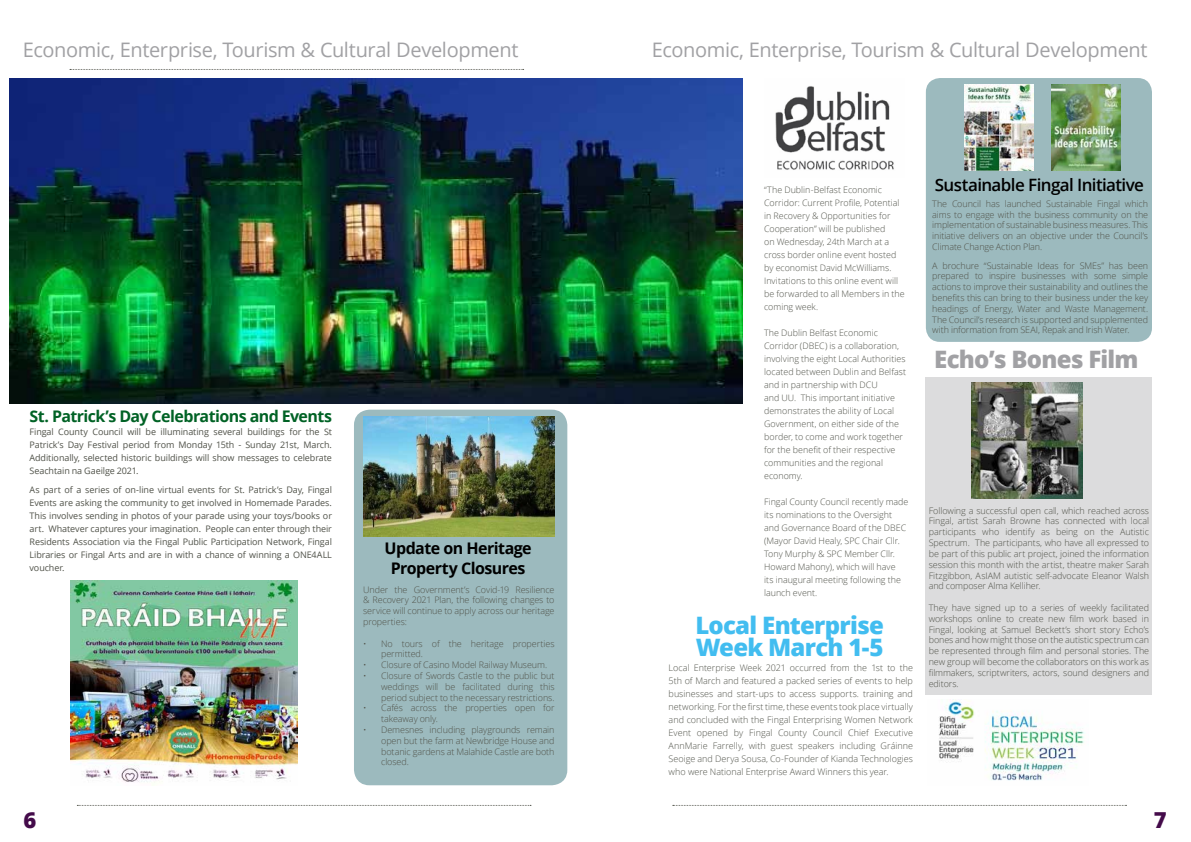
<style>
.page{position:relative;width:1191px;height:842px;background:#fff}
.page>*{position:absolute;margin:0;border:0;box-sizing:border-box;transform-origin:0 0}
.t1{font:800 24px/22px "Open Sans";letter-spacing:-.03em;color:#42bdf0}
.t2{font:800 24px "Open Sans";letter-spacing:-.03em;color:#a1a1a4}
.t3{font:800 22px "Open Sans";color:#440b4a}
.t4{font:20px "Open Sans";letter-spacing:-.015em;color:#a1a1a4}
.t5{font:600 17px "Open Sans";letter-spacing:-.035em;color:#000}
.t6{font:700 16px "Open Sans";letter-spacing:-.035em;color:#006225}
.t7{font:700 16px/20px "Open Sans";letter-spacing:-.035em;color:#000;text-align:center}
.t8{font:300 9px/10.8px "Open Sans";letter-spacing:-.01em;color:#51534a;text-align:justify}
.t9{font:9px/13px "Open Sans";letter-spacing:-.01em;color:#51534a;text-align:justify}
.t10{font:300 8.9px/13px "Open Sans";color:#51534a}
</style>
<div class="page">
<svg style="left:70px;top:69px;width:453px;height:1px"></svg>
<img style="left:9px;top:78px;width:733px;height:325px">
<div style="left:354px;top:410px;width:213px;height:375px;background:#9cbabe;border-radius:16px"></div>
<img style="left:363px;top:417px;width:191px;height:119px">
<div style="left:926px;top:78px;width:226px;height:264px;background:#9cbabe;border-radius:14px"></div>
<img style="left:964px;top:85px;width:69px;height:86px">
<img style="left:71px;top:580px;width:226px;height:203px">
<img style="left:939px;top:699px;width:146px;height:82px">
<img style="left:1051px;top:85px;width:69px;height:86px">
<div style="left:926px;top:377px;width:226px;height:318px;background:#dcdcdd"></div>
<img style="left:971px;top:383px;width:111px;height:116px">
<svg style="left:77px;top:805px;width:454px;height:1px"></svg>
<svg style="left:673px;top:805px;width:453px;height:1px"></svg>
<img style="left:775px;top:86px;width:119px;height:84px">
<h3 class="t4" style="left:23px;top:36px;width:497px">Economic, Enterprise, Tourism &amp; Cultural Development</h3>
<h3 class="t4" style="left:652px;top:36px;width:497px">Economic, Enterprise, Tourism &amp; Cultural Development</h3>
<h3 class="t6" style="left:30px;top:405px;width:304px">St. Patrick’s Day Celebrations and Events</h3>
<p class="t9" style="left:30px;top:425px;width:304px">Fingal County Council will be illuminating several buildings for the St Patrick’s Day Festival period from Monday 15th - Sunday 21st, March.<br>Additionally, selected historic buildings will show messages to celebrate Seachtain na Gaeilge 2021.</p>
<p class="t9" style="left:30px;top:483px;width:304px">As part of a series of on-line virtual events for St. Patrick’s Day, Fingal Events are asking the community to get involved in Homemade Parades.<br>This involves sending in photos of your parade using your toys/books or art. Whatever captures your imagination. People can enter through their Residents Association via the Fingal Public Participation Network, Fingal Libraries or Fingal Arts and are in with a chance of winning a ONE4ALL voucher.</p>
<p class="t10" style="left:764px;top:183px;width:142px">“The Dublin-Belfast Economic<br>Corridor: Current Profile, Potential in Recovery &amp; Opportunities for<br>Cooperation” will be published<br>on Wednesday, 24th March at a cross border online event hosted by economist David McWilliams.<br>Invitations to this online event will be forwarded to all Members in the coming week.</p>
<p class="t10" style="left:764px;top:326px;width:143px">The Dublin Belfast Economic<br>Corridor (DBEC) is a collaboration, involving the eight Local Authorities located between Dublin and Belfast and in partnership with DCU<br>and UU. This important initiative demonstrates the ability of Local<br>Government, on either side of the border, to come and work together for the benefit of their respective communities and the regional economy.</p>
<p class="t10" style="left:764px;top:495px;width:146px">Fingal County Council recently made its nominations to the Oversight and Governance Board of the DBEC (Mayor David Healy, SPC Chair Cllr.<br>Tony Murphy &amp; SPC Member Cllr.<br>Howard Mahony), which will have<br>its inaugural meeting following the</p>
<h3 class="t7" style="left:384px;top:537px;width:149px">Update on Heritage<br>Property Closures</h3>
<p class="t8" style="left:363px;top:584px;width:193px">Under the Government’s Covid-19 Resilience</p>
<p class="t10" style="left:764px;top:586px;width:55px">launch event.</p>
<p class="t8" style="left:363px;top:594px;width:193px">&amp; Recovery 2021 Plan, the following changes to service will continue to apply across our heritage properties:</p>
<p class="t8" style="left:381px;top:638px;width:175px;text-indent:-18px">• No tours of the heritage properties permitted.</p>
<p class="t8" style="left:363px;top:659px;width:185px">• Closure of Casino Model Railway Museum.</p>
<p class="t8" style="left:381px;top:670px;width:175px;text-indent:-18px">• Closure of Swords Castle to the public but weddings will be facilitated during this period subject to the necessary restrictions.</p>
<p class="t8" style="left:381px;top:702px;width:175px;text-indent:-18px">• Cafés across the properties open for takeaway only.</p>
<p class="t8" style="left:381px;top:724px;width:175px;text-indent:-18px">• Demesnes including playgrounds remain open but the farm at Newbridge House and botanic gardens at Malahide Castle are both closed.</p>
<h1 class="t1" style="left:695px;top:613px;width:190px">Local Enterprise<br>Week March 1-5</h1>
<p class="t8" style="left:668px;top:661px;width:246px;line-height:13px">Local Enterprise Week 2021 occurred from the 1st to the 5th of March and featured a packed series of events to help businesses and start-ups to access supports. training and networking. For the first time, these events took place virtually and concluded with the Fingal Enterprising Women Network Event opened by Fingal County Council Chief Executive AnnMarie Farrelly, with guest speakers including Gráinne Seoige and Derya Sousa, Co-Founder of Kianda Technologies who were National Enterprise Award Winners this year.</p>
<h3 class="t5" style="left:934px;top:173px;width:211px">Sustainable Fingal Initiative</h3>
<p class="t8" style="left:932px;top:198px;width:217px">The Council has launched Sustainable Fingal which aims to engage with the business community on the implementation of sustainable business measures. This initiative delivers on an objective under the Council’s Climate Change Action Plan.</p>
<p class="t8" style="left:932px;top:260px;width:217px">A brochure “Sustainable Ideas for SMEs” has been prepared to inspire businesses with some simple actions to improve their sustainability and outlines the benefits this can bring to their business under the key headings of Energy, Water and Waste Management.<br>The Council’s research is supported and supplemented with information from SEAI, Repak and Irish Water.</p>
<h1 class="t2" style="left:934px;top:341px;width:206px">Echo’s Bones Film</h1>
<p class="t8" style="left:928px;top:505px;width:222px">Following a successful open call, which reached across Fingal, artist Sarah Browne has connected with local participants who identify as being on the Autistic Spectrum. The participants, who have all expressed to be part of this public art project, joined the information session this month with the artist, theatre maker Sarah Fitzgibbon, AsIAM autistic self-advocate Eleanor Walsh and composer Alma Kelliher.</p>
<p class="t8" style="left:928px;top:602px;width:222px">They have signed up to a series of weekly facilitated workshops online to create new film work based in Fingal, looking at Samuel Beckett’s short story Echo’s bones and how might those on the autistic spectrum can be represented through film and personal stories. The new group will become the collaborators on this work as filmmakers, scriptwriters, actors, sound designers and editors.</p>
<h2 class="t3" style="left:24px;top:803px;width:14px">6</h2>
<h2 class="t3" style="left:1153px;top:803px;width:14px">7</h2>
</div>
